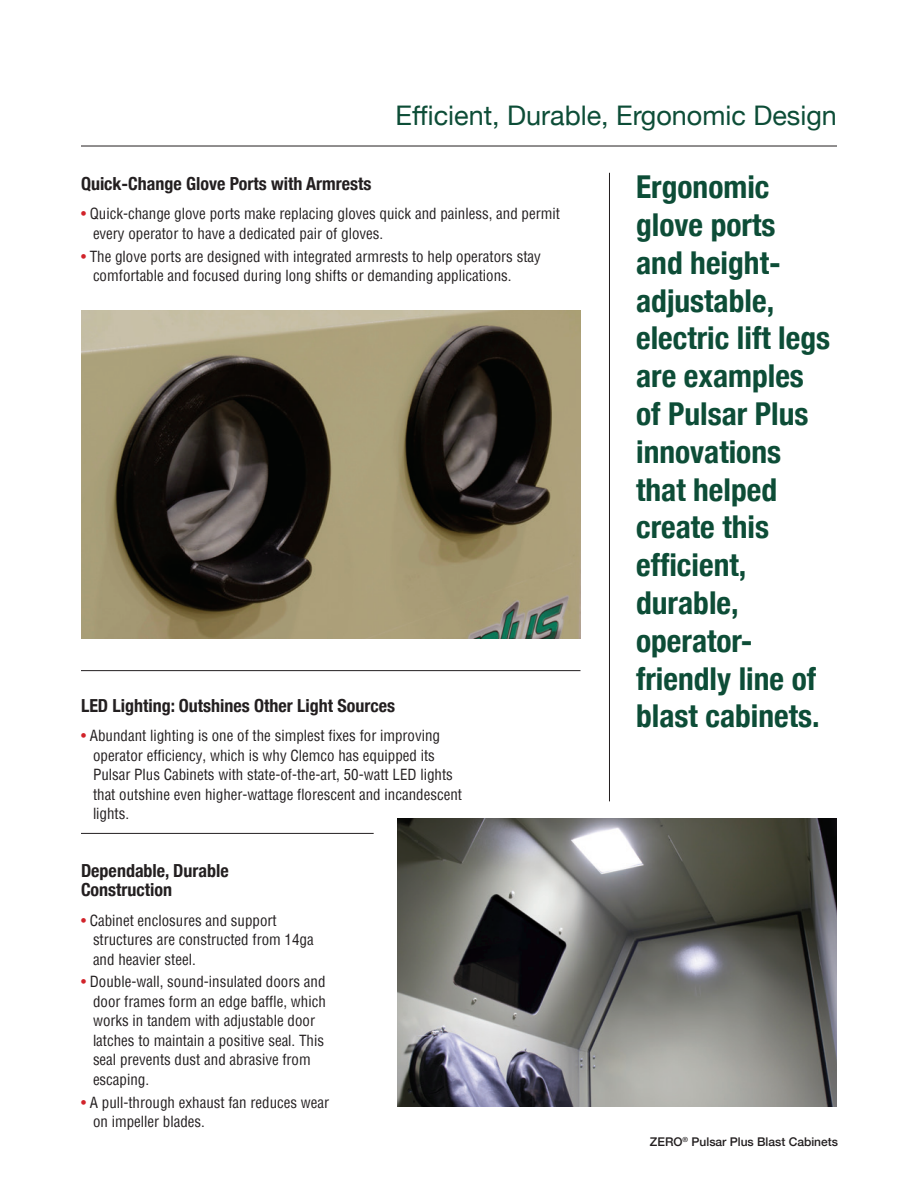
<style>
.page{position:relative;width:918px;height:1188px;background:#fff}
.page>*{position:absolute;margin:0;border:0;box-sizing:border-box;transform-origin:0 0}
.t1{font:700 condensed 31.5px/37.8px "Helvetica Neue";color:#0d4d37}
.t2{font:27px "Helvetica Neue";color:#0d4d37}
.t3{font:700 condensed 18px/19.5px "Helvetica Neue";color:#231f20}
.t4{font:condensed 15px/19.5px "Helvetica";color:#231f20}
.t5{font:500 12px "Helvetica Neue";color:#231f20}
.s1{color:#d1232a}
</style>
<div class="page">
<hr style="left:81px;top:146px;width:756px;height:1px;background:#231f20">
<hr style="left:609px;top:173px;width:1px;height:628px;background:#231f20">
<hr style="left:81px;top:670px;width:499px;height:1px;background:#231f20">
<hr style="left:81px;top:833px;width:293px;height:1px;background:#231f20">
<img style="left:81px;top:310px;width:499px;height:328px">
<img style="left:397px;top:819px;width:440px;height:288px">
<h2 class="t2" style="left:396px;top:96px;width:443px">Efficient, Durable, Ergonomic Design</h2>
<p class="t3" style="left:81px;top:173px;width:292px">Quick-Change Glove Ports with Armrests</p>
<p class="t4" style="left:93px;top:204px;width:468px;text-indent:-12px"><span class="s1">•</span> Quick-change glove ports make replacing gloves quick and painless, and permit every operator to have a dedicated pair of gloves.</p>
<p class="t4" style="left:93px;top:246px;width:449px;text-indent:-12px"><span class="s1">•</span> The glove ports are designed with integrated armrests to help operators stay comfortable and focused during long shifts or demanding applications.</p>
<p class="t3" style="left:81px;top:695px;width:316px">LED Lighting: Outshines Other Light Sources</p>
<p class="t4" style="left:93px;top:726px;width:371px;text-indent:-12px"><span class="s1">•</span> Abundant lighting is one of the simplest fixes for improving operator efficiency, which is why Clemco has equipped its Pulsar Plus Cabinets with state-of-the-art, 50-watt LED lights that outshine even higher-wattage florescent and incandescent lights.</p>
<p class="t3" style="left:81px;top:860px;width:149px">Dependable, Durable<br>Construction</p>
<p class="t4" style="left:93px;top:910px;width:222px;text-indent:-12px"><span class="s1">•</span> Cabinet enclosures and support structures are constructed from 14ga and heavier steel.</p>
<p class="t4" style="left:93px;top:972px;width:234px;text-indent:-12px"><span class="s1">•</span> Double-wall, sound-insulated doors and door frames form an edge baffle, which works in tandem with adjustable door latches to maintain a positive seal. This seal prevents dust and abrasive from escaping.</p>
<p class="t4" style="left:93px;top:1092px;width:238px;text-indent:-12px"><span class="s1">•</span> A pull-through exhaust fan reduces wear on impeller blades.</p>
<h1 class="t1" style="left:636px;top:166px;width:196px">Ergonomic glove ports<br>and height&shy;adjustable, electric lift legs are examples of Pulsar Plus innovations that helped create this efficient, durable, operator&shy;friendly line of blast cabinets.</h1>
<p class="t5" style="left:650px;top:1132px;width:190px">ZERO<sup>®</sup> Pulsar Plus Blast Cabinets</p>
</div>
